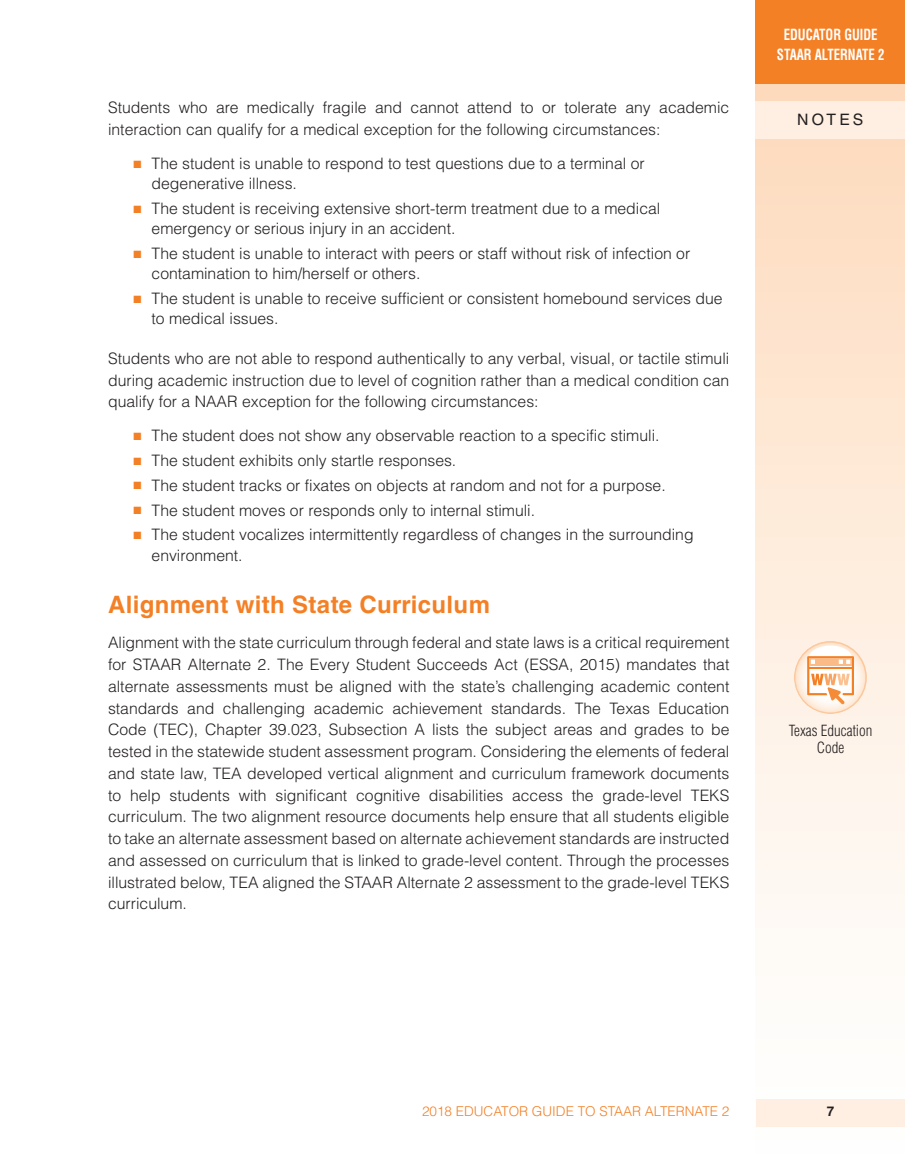
<style>
.page{position:relative;width:905px;height:1175px;background:#fff}
.page>*{position:absolute;margin:0;border:0;box-sizing:border-box;transform-origin:0 0}
.t1{font:700 24px "Helvetica LT Std";letter-spacing:.015em;color:#f48026}
.t2{font:300 15.75px/21.8px "Helvetica LT Std";color:#231f20}
.t3{font:15.75px "Helvetica LT Std";letter-spacing:.2em;color:#231f20}
.t4{font:700 condensed 15px/19.5px "Helvetica LT Std";color:#fff;text-align:center;scale:.85 1}
.t5{font:300 condensed 15px/17.4px "Helvetica LT Std";color:#231f20;text-align:center}
.t6{font:300 13.5px "Helvetica LT Std";color:#f48026}
.t7{font:700 13.5px "Helvetica LT Std";color:#231f20}
.s1{color:#f48026}
</style>
<div class="page">
<svg style="left:755px;top:83px;width:149px;height:1044px"></svg>
<div style="left:756px;top:1099px;width:148px;height:27px;background:#feefe2"></div>
<div style="left:755px;top:101px;width:149px;height:38px;background:#feefe2"></div>
<div style="left:755px;top:0;width:149px;height:83px;background:#f48026"></div>
<svg style="left:793px;top:641px;width:73px;height:73px"></svg>
<svg style="left:795px;top:642px;width:70px;height:70px"></svg>
<svg style="left:807px;top:645px;width:47px;height:59px"></svg>
<hr style="left:809px;top:667px;width:42px;height:1px;background:#f48026">
<p class="t2" style="left:108px;top:97px;width:622px">Students who are medically fragile and cannot attend to or tolerate any academic interaction can qualify for a medical exception for the following circumstances:</p>
<p class="t2" style="left:152px;top:153px;width:494px;line-height:20.2px;text-indent:-18px"><span class="s1">■</span> The student is unable to respond to test questions due to a terminal or degenerative illness.</p>
<p class="t2" style="left:152px;top:198px;width:510px;line-height:20.2px;text-indent:-18px"><span class="s1">■</span> The student is receiving extensive short-term treatment due to a medical emergency or serious injury in an accident.</p>
<p class="t2" style="left:152px;top:243px;width:540px;line-height:20.2px;text-indent:-18px"><span class="s1">■</span> The student is unable to interact with peers or staff without risk of infection or contamination to him/herself or others.</p>
<p class="t2" style="left:152px;top:288px;width:572px;line-height:20.2px;text-indent:-18px"><span class="s1">■</span> The student is unable to receive sufficient or consistent homebound services due to medical issues.</p>
<p class="t2" style="left:108px;top:347px;width:623px;text-align:justify">Students who are not able to respond authentically to any verbal, visual, or tactile stimuli during academic instruction due to level of cognition rather than a medical condition can qualify for a NAAR exception for the following circumstances:</p>
<p class="t2" style="left:133px;top:424px;width:527px"><span class="s1">■</span> The student does not show any observable reaction to a specific stimuli.</p>
<p class="t2" style="left:133px;top:449px;width:324px"><span class="s1">■</span> The student exhibits only startle responses.</p>
<p class="t2" style="left:133px;top:474px;width:533px"><span class="s1">■</span> The student tracks or fixates on objects at random and not for a purpose.</p>
<p class="t2" style="left:133px;top:499px;width:403px"><span class="s1">■</span> The student moves or responds only to internal stimuli.</p>
<p class="t2" style="left:152px;top:524px;width:543px;line-height:20.2px;text-indent:-18px"><span class="s1">■</span> The student vocalizes intermittently regardless of changes in the surrounding environment.</p>
<p class="t1" style="left:108px;top:590px;width:383px">Alignment with State Curriculum</p>
<p class="t2" style="left:108px;top:631px;width:623px;text-align:justify">Alignment with the state curriculum through federal and state laws is a critical requirement for STAAR Alternate 2. The Every Student Succeeds Act (ESSA, 2015) mandates that alternate assessments must be aligned with the state’s challenging academic content standards and challenging academic achievement standards. The Texas Education Code (TEC), Chapter 39.023, Subsection A lists the subject areas and grades to be tested in the statewide student assessment program. Considering the elements of federal and state law, TEA developed vertical alignment and curriculum framework documents to help students with significant cognitive disabilities access the grade-level TEKS curriculum. The two alignment resource documents help ensure that all students eligible to take an alternate assessment based on alternate achievement standards are instructed and assessed on curriculum that is linked to grade-level content. Through the processes illustrated below, TEA aligned the STAAR Alternate 2 assessment to the grade-level TEKS curriculum.</p>
<p class="t4" style="left:776px;top:25px;width:128px">EDUCATOR GUIDE<br>STAAR ALTERNATE 2</p>
<p class="t3" style="left:797px;top:111px;width:68px">NOTES</p>
<p class="t5" style="left:788px;top:721px;width:85px">Texas Education<br>Code</p>
<p class="t6" style="left:422px;top:1102px;width:309px">2018 EDUCATOR GUIDE TO STAAR ALTERNATE 2</p>
<p class="t7" style="left:826px;top:1103px;width:9px">7</p>
</div>
